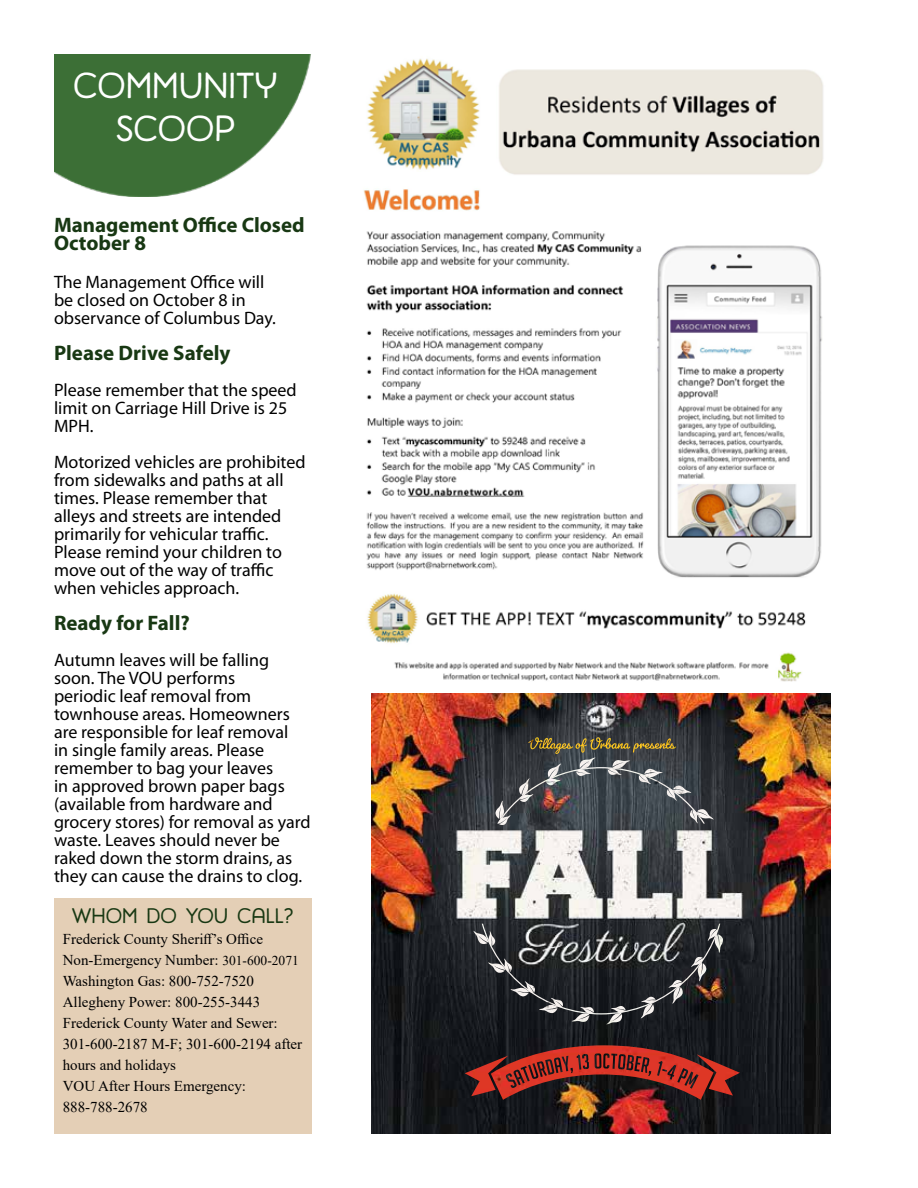
<style>
.page{position:relative;width:918px;height:1188px;background:#fff}
.page>*{position:absolute;margin:0;border:0;box-sizing:border-box;transform-origin:0 0}
.t1{font:36px/43.2px "Harman Retro";color:#fff;text-align:center}
.t2{font:700 21px/18px "Myriad Pro";color:#183813}
.t3{font:21px "Harman Retro";color:#183813}
.t4{font:18px/18px "Myriad Pro";color:#000}
.t5{font:15px/21px "Times New Roman";color:#000}
.s1{font-size:13.5px}
</style>
<div class="page">
<img style="left:54px;top:54px;width:257px;height:143px">
<img style="left:372px;top:693px;width:458px;height:441px">
<img style="left:482px;top:767px;width:238px;height:248px">
<img style="left:519px;top:758px;width:144px;height:38px">
<img style="left:465px;top:1045px;width:275px;height:55px">
<img style="left:363px;top:58px;width:460px;height:624px">
<div style="left:54px;top:898px;width:258px;height:236px;background:#e4cfb6"></div>
<h1 class="t1" style="left:73px;top:65px;width:206px">COMMUNITY<br>SCOOP</h1>
<p class="t2" style="left:54px;top:215px;width:252px">Management Office Closed<br>October 8</p>
<p class="t4" style="left:54px;top:273px;width:224px">The Management Office will be closed on October 8 in observance of Columbus Day.</p>
<p class="t2" style="left:54px;top:343px;width:178px">Please Drive Safely</p>
<p class="t4" style="left:54px;top:381px;width:244px">Please remember that the speed limit on Carriage Hill Drive is 25<br>MPH.</p>
<p class="t4" style="left:54px;top:453px;width:253px">Motorized vehicles are prohibited from sidewalks and paths at all times. Please remember that alleys and streets are intended primarily for vehicular traffic.<br>Please remind your children to move out of the way of traffic when vehicles approach.</p>
<p class="t2" style="left:54px;top:613px;width:137px">Ready for Fall?</p>
<p class="t4" style="left:54px;top:651px;width:258px">Autumn leaves will be falling soon. The VOU performs<br>periodic leaf removal from townhouse areas. Homeowners are responsible for leaf removal<br>in single family areas. Please remember to bag your leaves<br>in approved brown paper bags (available from hardware and grocery stores) for removal as yard waste. Leaves should never be raked down the storm drains, as they can cause the drains to clog.</p>
<p class="t3" style="left:72px;top:904px;width:223px">WHOM DO YOU CALL?</p>
<p class="t5" style="left:63px;top:928px;width:241px">Frederick County Sheriff’s Office<br>Non-Emergency Number: <span class="s1">301-600-2071<br></span>Washington Gas: 800-752-7520<br>Allegheny Power: 800-255-3443<br>Frederick County Water and Sewer:<br>301-600-2187 M-F; 301-600-2194 after hours and holidays<br>VOU After Hours Emergency:<br>888-788-2678</p>
</div>
